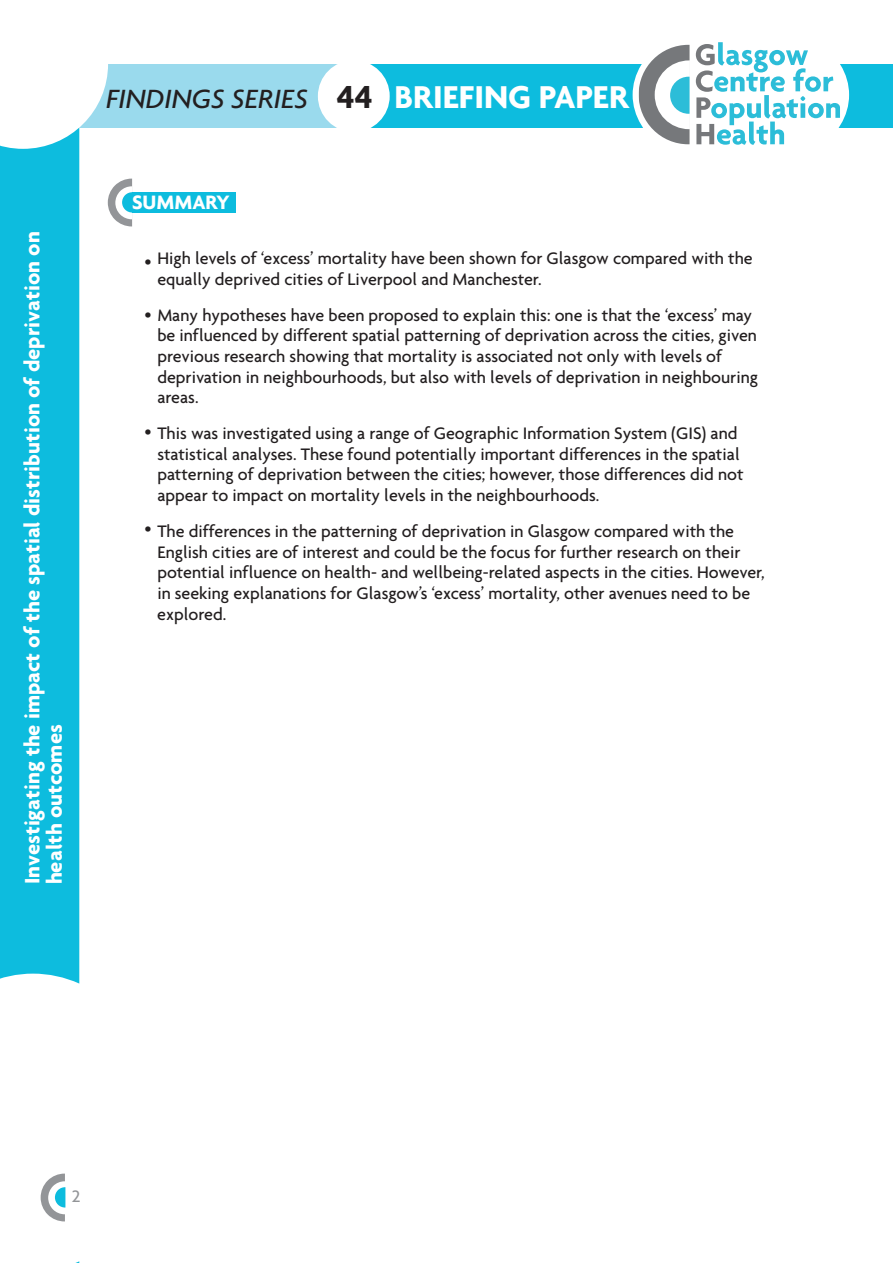
<style>
.page{position:relative;width:893px;height:1263px;background:#fff}
.page>*{position:absolute;margin:0;border:0;box-sizing:border-box;transform-origin:0 0}
.t1{font:700 34.5px "Agenda";color:#231f20}
.t2{font:700 34.2px "Agenda";color:#fff}
.t3{font:italic 500 28.5px "Agenda";color:#231f20}
.t4{font:700 22.5px/22.2px "Agenda";color:#fff}
.t5{font:700 21px "Agenda";color:#fff}
.t6{font:500 18px/20.7px "Agenda";color:#231f20}
.t7{font:500 18px "Agenda";color:#939598}
</style>
<div class="page">
<svg style="left:0;top:149px;width:79px;height:1114px;fill:#0dbcde"></svg>
<div style="left:0;top:64px;width:893px;height:64px;background:#0dbcde"></div>
<div style="left:78px;top:64px;width:277px;height:64px;background:#9adaed"></div>
<div style="left:633px;top:18px;width:216px;height:154px;background:#fff;border-radius:50%"></div>
<svg style="left:639px;top:42px;width:201px;height:103px"></svg>
<div style="left:318px;top:60px;width:72px;height:72px;background:#fff;border-radius:50%"></div>
<svg style="left:0;top:64px;width:108px;height:85px"></svg>
<svg style="left:108px;top:179px;width:25px;height:47px"></svg>
<div style="left:132px;top:192px;width:104px;height:21px;background:#0dbcde"></div>
<svg style="left:41px;top:1173px;width:24px;height:48px"></svg>
<div style="left:72px;top:1189px;width:15px;height:20px;background:#fff"></div>
<p class="t4" style="left:21px;top:884px;width:654px;rotate:-90deg">Investigating the impact of the spatial distribution of deprivation on health outcomes</p>
<h3 class="t3" style="left:106px;top:81px;width:203px">FINDINGS SERIES</h3>
<h2 class="t2" style="left:394px;top:76px;width:236px">BRIEFING PAPER</h2>
<h1 class="t1" style="left:337px;top:76px;width:37px">44</h1>
<p class="t5" style="left:132px;top:189px;width:99px">SUMMARY</p>
<p class="t6" style="left:157px;top:248px;width:597px">High levels of ‘excess’ mortality have been shown for Glasgow compared with the equally deprived cities of Liverpool and Manchester.</p>
<p class="t6" style="left:157px;top:325px;width:602px">be influenced by different spatial patterning of deprivation across the cities, given previous research showing that mortality is associated not only with levels of deprivation in neighbourhoods, but also with levels of deprivation in neighbouring areas.</p>
<p class="t6" style="left:157px;top:422px;width:588px">This was investigated using a range of Geographic Information System (GIS) and statistical analyses. These found potentially important differences in the spatial patterning of deprivation between the cities; however, those differences did not appear to impact on mortality levels in the neighbourhoods.</p>
<p class="t6" style="left:157px;top:520px;width:609px">The differences in the patterning of deprivation in Glasgow compared with the English cities are of interest and could be the focus for further research on their potential influence on health- and wellbeing-related aspects in the cities. However, in seeking explanations for Glasgow’s ‘excess’ mortality, other avenues need to be explored.</p>
<p class="t6" style="left:145px;top:251px;width:9px">•</p>
<p class="t6" style="left:145px;top:304px;width:609px">• Many hypotheses have been proposed to explain this: one is that the ‘excess’ may</p>
<p class="t6" style="left:145px;top:421px;width:9px">•</p>
<p class="t6" style="left:145px;top:518px;width:9px">•</p>
<p class="t7" style="left:72px;top:1185px;width:10px">2</p>
</div>
